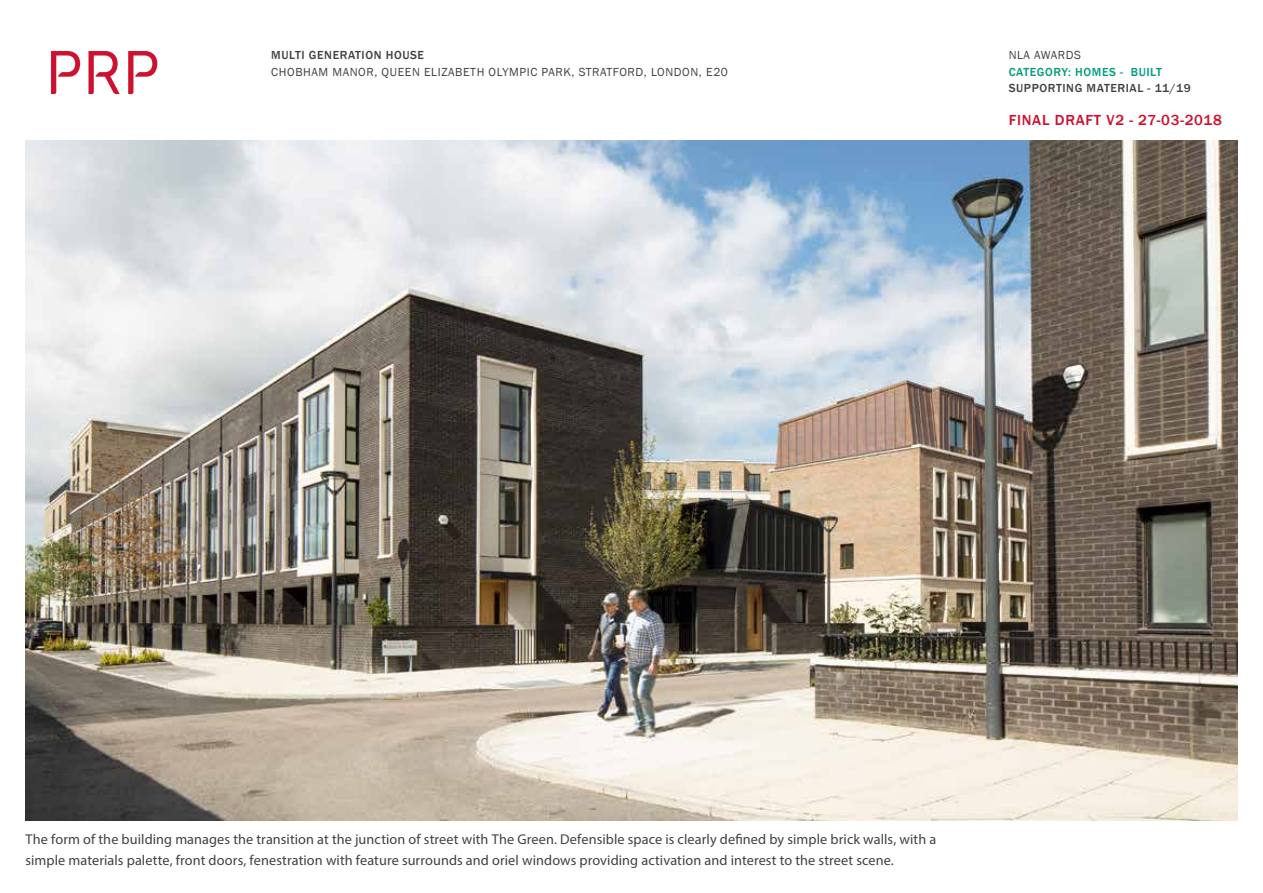
<style>
.page{position:relative;width:1263px;height:893px;background:#fff}
.page>*{position:absolute;margin:0;border:0;box-sizing:border-box;transform-origin:0 0}
.t1{font:500 15px "Franklin Gothic";letter-spacing:.05em;color:#ce112e}
.t2{font:14.25px/21px "Myriad Pro";letter-spacing:.005em;color:#414140}
.t3{font:12px "Franklin Gothic";letter-spacing:.05em;color:#424241}
.t4{font:500 12px "Franklin Gothic";letter-spacing:.05em;color:#414140}
.t5{font:500 12px "Franklin Gothic";letter-spacing:.05em;color:#009d7b}
</style>
<div class="page">
<svg style="left:51px;top:51px;width:29px;height:43px"></svg>
<svg style="left:128px;top:51px;width:29px;height:43px"></svg>
<svg style="left:88px;top:51px;width:32px;height:43px"></svg>
<img style="left:26px;top:140px;width:1211px;height:681px">
<p class="t4" style="left:271px;top:48px;width:154px">MULTI GENERATION HOUSE</p>
<p class="t3" style="left:271px;top:64px;width:458px">CHOBHAM MANOR, QUEEN ELIZABETH OLYMPIC PARK, STRATFORD, LONDON, E20</p>
<p class="t3" style="left:1009px;top:48px;width:74px">NLA AWARDS</p>
<p class="t5" style="left:1009px;top:65px;width:155px">CATEGORY: HOMES - BUILT</p>
<p class="t4" style="left:1009px;top:81px;width:184px">SUPPORTING MATERIAL - 11/19</p>
<p class="t1" style="left:1009px;top:111px;width:215px">FINAL DRAFT V2 - 27-03-2018</p>
<p class="t2" style="left:26px;top:829px;width:912px">The form of the building manages the transition at the junction of street with The Green. Defensible space is clearly defined by simple brick walls, with a simple materials palette, front doors, fenestration with feature surrounds and oriel windows providing activation and interest to the street scene.</p>
</div>
